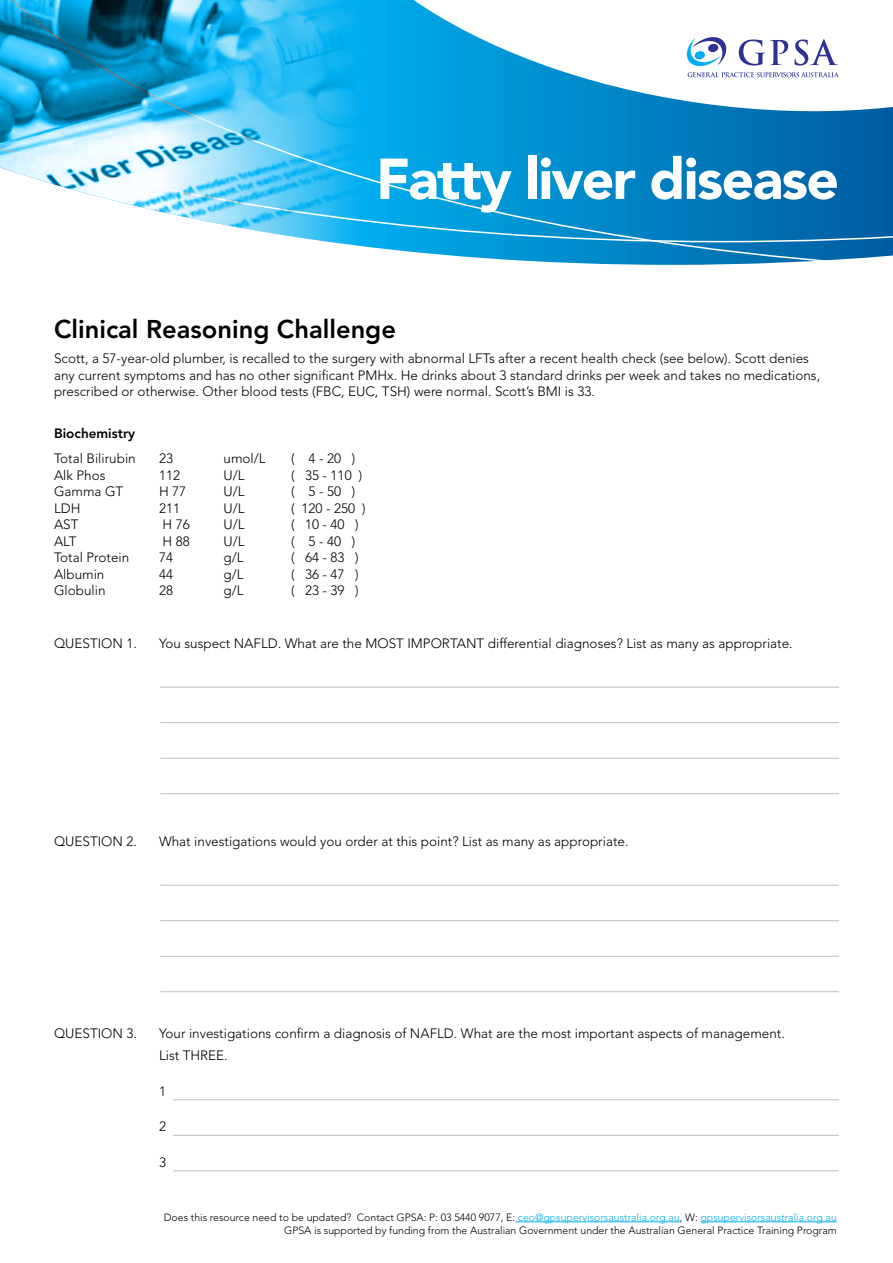
<style>
.page{position:relative;width:893px;height:1263px;background:#fff}
.page>*{position:absolute;margin:0;border:0;box-sizing:border-box;transform-origin:0 0}
.t1{font:900 57.15px "Avenir LT Std";letter-spacing:-.03em;color:#fff}
.t2{font:800 25.5px "Avenir LT Std";color:#000}
.t3{font:300 13.5px/16.5px "Avenir LT Std";color:#000}
.t4{font:800 13.5px "Avenir LT Std";color:#000}
.t5{font:300 10.5px/13.5px "Avenir LT Std";color:#000;text-align:right}
.s1{color:#00aeef}
</style>
<div class="page">
<hr style="left:515px;top:1221px;width:165px;height:1px;background:#00aeef">
<hr style="left:700px;top:1221px;width:137px;height:1px;background:#00aeef">
<hr style="left:160px;top:687px;width:679px;height:1px;background:#bcbec0">
<hr style="left:160px;top:722px;width:679px;height:1px;background:#bcbec0">
<hr style="left:160px;top:758px;width:679px;height:1px;background:#bcbec0">
<hr style="left:160px;top:793px;width:679px;height:1px;background:#bcbec0">
<hr style="left:160px;top:885px;width:679px;height:1px;background:#bcbec0">
<hr style="left:160px;top:920px;width:679px;height:1px;background:#bcbec0">
<hr style="left:160px;top:956px;width:679px;height:1px;background:#bcbec0">
<hr style="left:160px;top:991px;width:679px;height:1px;background:#bcbec0">
<hr style="left:173px;top:1099px;width:666px;height:1px;background:#bcbec0">
<hr style="left:173px;top:1135px;width:666px;height:1px;background:#bcbec0">
<hr style="left:173px;top:1170px;width:666px;height:1px;background:#bcbec0">
<svg style="left:372px;top:242px;width:521px;height:23px"></svg>
<svg style="left:372px;top:0;width:521px;height:242px"></svg>
<img style="left:0;top:0;width:372px;height:248px">
<svg style="left:687px;top:37px;width:39px;height:29px"></svg>
<svg style="left:688px;top:72px;width:151px;height:5px"></svg>
<svg style="left:739px;top:39px;width:49px;height:27px"></svg>
<svg style="left:794px;top:39px;width:44px;height:27px"></svg>
<h1 class="t1" style="left:376px;top:144px;width:464px">Fatty liver disease</h1>
<h2 class="t2" style="left:54px;top:314px;width:343px">Clinical Reasoning Challenge</h2>
<p class="t3" style="left:54px;top:350px;width:768px">Scott, a 57-year-old plumber, is recalled to the surgery with abnormal LFTs after a recent health check (see below). Scott denies any current symptoms and has no other significant PMHx. He drinks about 3 standard drinks per week and takes no medications, prescribed or otherwise. Other blood tests (FBC, EUC, TSH) were normal. Scott’s BMI is 33.</p>
<p class="t4" style="left:54px;top:426px;width:83px">Biochemistry</p>
<p class="t3" style="left:54px;top:450px;width:83px">Total Bilirubin</p>
<p class="t3" style="left:159px;top:450px;width:16px">23</p>
<p class="t3" style="left:224px;top:450px;width:44px">umol/L</p>
<p class="t3" style="left:291px;top:450px;width:66px">( 4 - 20 )</p>
<p class="t3" style="left:54px;top:467px;width:53px">Alk Phos</p>
<p class="t3" style="left:159px;top:467px;width:23px">112</p>
<p class="t3" style="left:224px;top:467px;width:22px">U/L</p>
<p class="t3" style="left:291px;top:467px;width:73px">( 35 - 110 )</p>
<p class="t3" style="left:54px;top:483px;width:71px">Gamma GT</p>
<p class="t3" style="left:159px;top:483px;width:29px">H 77</p>
<p class="t3" style="left:224px;top:483px;width:22px">U/L</p>
<p class="t3" style="left:291px;top:483px;width:66px">( 5 - 50 )</p>
<p class="t3" style="left:54px;top:500px;width:28px">LDH</p>
<p class="t3" style="left:159px;top:500px;width:23px">211</p>
<p class="t3" style="left:224px;top:500px;width:22px">U/L</p>
<p class="t3" style="left:291px;top:500px;width:76px">( 120 - 250 )</p>
<p class="t3" style="left:54px;top:516px;width:26px">AST</p>
<p class="t3" style="left:163px;top:516px;width:29px">H 76</p>
<p class="t3" style="left:224px;top:516px;width:22px">U/L</p>
<p class="t3" style="left:291px;top:516px;width:69px">( 10 - 40 )</p>
<p class="t3" style="left:54px;top:533px;width:24px">ALT</p>
<p class="t3" style="left:163px;top:533px;width:29px">H 88</p>
<p class="t3" style="left:224px;top:533px;width:22px">U/L</p>
<p class="t3" style="left:291px;top:533px;width:66px">( 5 - 40 )</p>
<p class="t3" style="left:54px;top:549px;width:77px">Total Protein</p>
<p class="t3" style="left:159px;top:549px;width:16px">74</p>
<p class="t3" style="left:224px;top:549px;width:21px">g/L</p>
<p class="t3" style="left:291px;top:549px;width:69px">( 64 - 83 )</p>
<p class="t3" style="left:54px;top:566px;width:52px">Albumin</p>
<p class="t3" style="left:159px;top:566px;width:16px">44</p>
<p class="t3" style="left:224px;top:566px;width:21px">g/L</p>
<p class="t3" style="left:291px;top:566px;width:69px">( 36 - 47 )</p>
<p class="t3" style="left:54px;top:582px;width:53px">Globulin</p>
<p class="t3" style="left:159px;top:582px;width:16px">28</p>
<p class="t3" style="left:224px;top:582px;width:21px">g/L</p>
<p class="t3" style="left:291px;top:582px;width:69px">( 23 - 39 )</p>
<p class="t3" style="left:54px;top:635px;width:85px">QUESTION 1.</p>
<p class="t3" style="left:159px;top:635px;width:635px">You suspect NAFLD. What are the MOST IMPORTANT differential diagnoses? List as many as appropriate.</p>
<p class="t3" style="left:54px;top:833px;width:85px">QUESTION 2.</p>
<p class="t3" style="left:159px;top:833px;width:471px">What investigations would you order at this point? List as many as appropriate.</p>
<p class="t3" style="left:54px;top:1025px;width:85px">QUESTION 3.</p>
<p class="t3" style="left:159px;top:1022px;width:627px;line-height:22.5px">Your investigations confirm a diagnosis of NAFLD. What are the most important aspects of management.<br>List THREE.</p>
<p class="t3" style="left:159px;top:1083px;width:9px">1</p>
<p class="t3" style="left:159px;top:1118px;width:9px">2</p>
<p class="t3" style="left:159px;top:1154px;width:9px">3</p>
<p class="t5" style="left:164px;top:1210px;width:674px">Does this resource need to be updated? Contact GPSA: P: 03 5440 9077, E: <span class="s1">ceo@gpsupervisorsaustralia.org.au</span>, W: <span class="s1">gpsupervisorsaustralia.org.au<br></span>GPSA is supported by funding from the Australian Government under the Australian General Practice Training Program</p>
</div>
